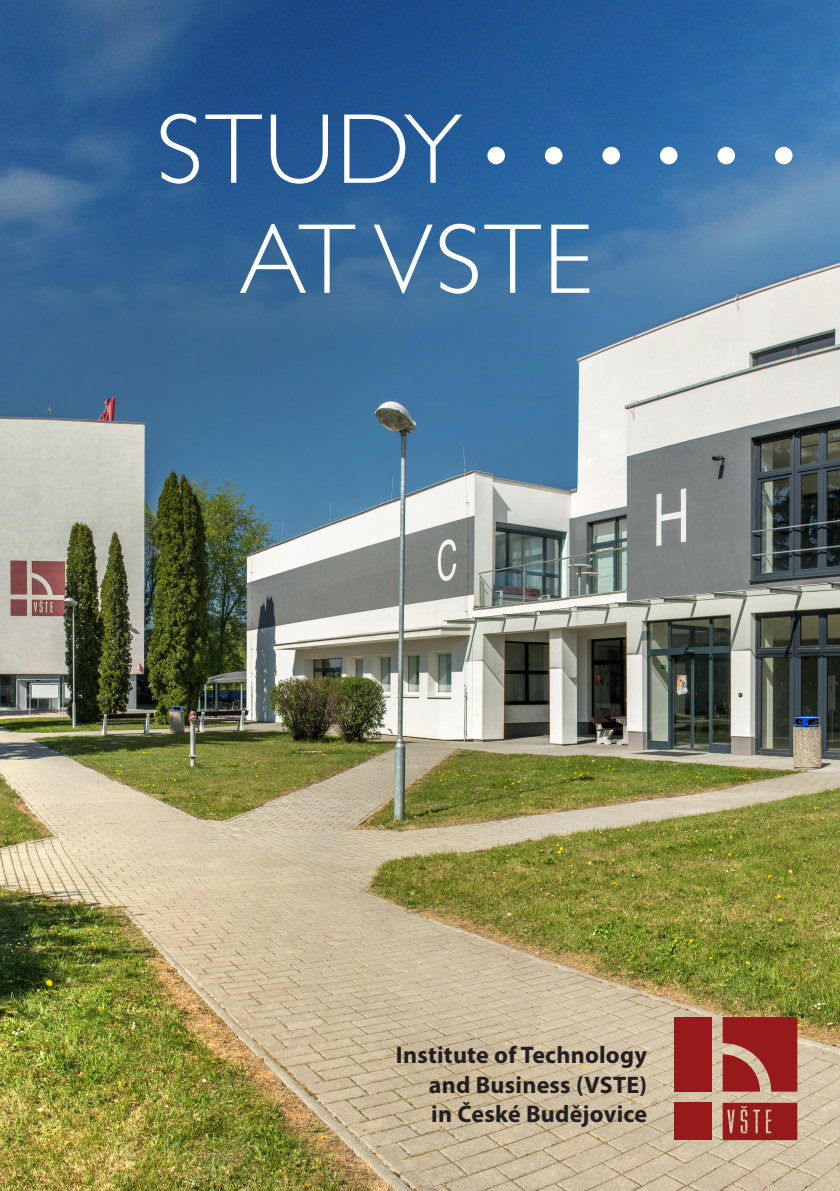
<style>
.page{position:relative;width:840px;height:1191px;background:#fff}
.page>*{position:absolute;margin:0;border:0;box-sizing:border-box;transform-origin:0 0}
.t1{font:300 100px/110px "Gill Sans CE";letter-spacing:.02em;color:#fff}
.t2{font:300 72px "Gill Sans CE";color:#fff}
.t3{font:700 24px/29.4px "Myriad Pro";letter-spacing:.01em;color:#231f20;text-align:justify}
</style>
<div class="page">
<img style="left:0;top:0;width:839px;height:1191px">
<div style="left:673px;top:1017px;width:38px;height:74px;background:#96191c"></div>
<div style="left:673px;top:1102px;width:38px;height:38px;background:#96191c"></div>
<svg style="left:722px;top:1102px;width:74px;height:38px;background:#9e3130"></svg>
<svg style="left:722px;top:1017px;width:74px;height:74px;background:#9f3230"></svg>
<p class="t1" style="left:239px;top:95px;width:354px;text-indent:-83px">STUDY<br>AT VSTE</p>
<p class="t2" style="left:478px;top:116px;width:325px">• • • • • •</p>
<p class="t3" style="left:428px;top:1039px;width:219px;text-indent:-33px">Institute of Technology and Business (VSTE) in České Budějovice</p>
</div>
